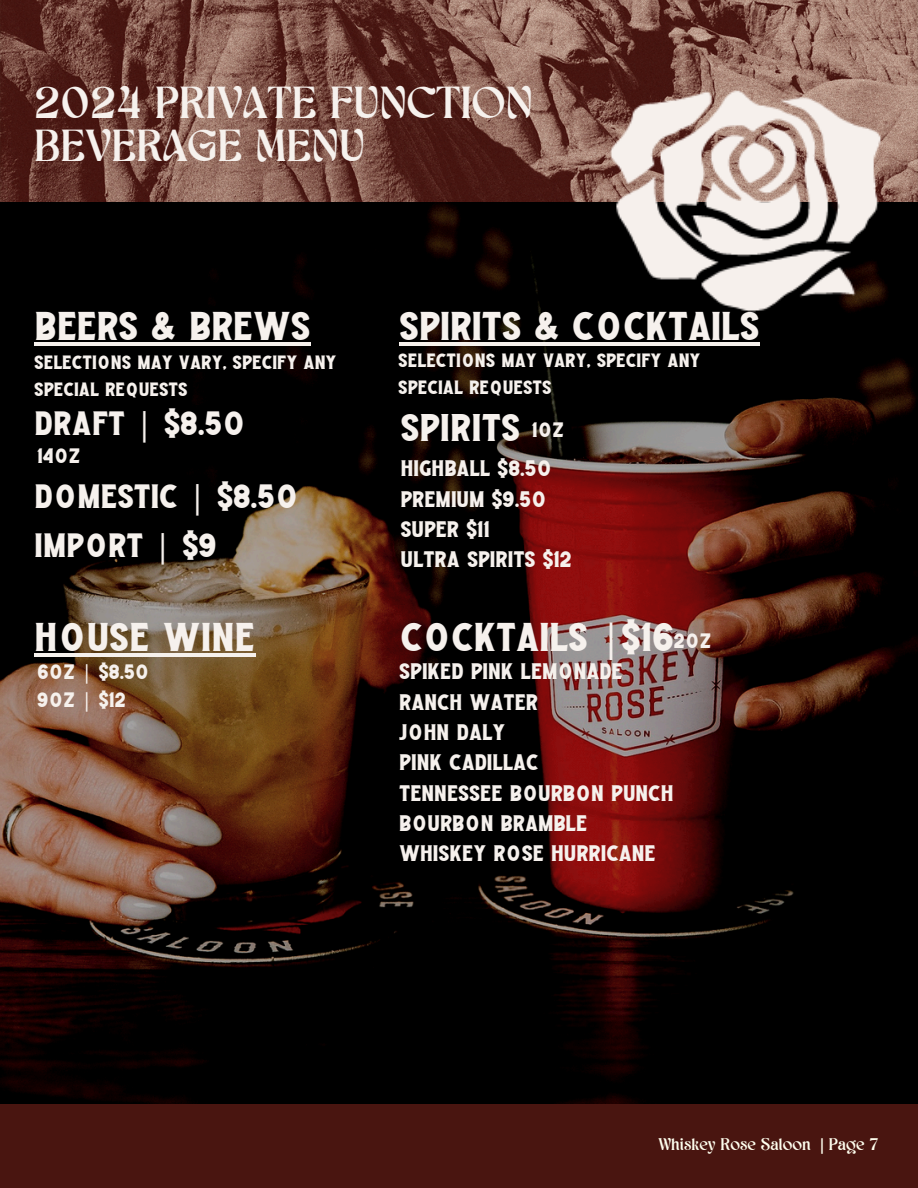
<style>
.page{position:relative;width:918px;height:1188px;background:#fff}
.page>*{position:absolute;margin:0;border:0;box-sizing:border-box;transform-origin:0 0}
.t1{font:45px/42.8px "Gerova";color:#f6f1ed}
.t2{font:37.5px "Ironhead Serif 01";color:#f6f1ed}
.t3{font:36px "Ironhead Serif 01";color:#f6f1ed}
.t4{font:31.5px "Ironhead Serif 01";color:#f6f1ed}
.t5{font:21px/30.3px "Ironhead Serif 01";color:#f6f1ed}
.t6{font:19.5px/28.2px "Ironhead Serif 01";color:#f6f1ed}
.t7{font:18px/27px "Ironhead Serif 01";color:#f6f1ed}
.t8{font:16.95px "Gerova";color:#ffffef}
.s1{font-family:"Noto Sans"}
</style>
<div class="page">
<img style="left:0;top:201px;width:918px;height:903px">
<div style="left:0;top:1104px;width:918px;height:84px;background:#491510"></div>
<img style="left:0;top:0;width:918px;height:201px">
<img style="left:601px;top:45px;width:317px;height:313px">
<hr style="left:34px;top:653px;width:221px;height:3px;background:#f6f1ed">
<hr style="left:34px;top:343px;width:277px;height:3px;background:#f6f1ed">
<hr style="left:399px;top:343px;width:361px;height:3px;background:#f6f1ed">
<p class="t1" style="left:34px;top:84px;width:500px">2024 PRIVATE FUNCTION<br>BEVERAGE MENU</p>
<h6 class="t2" style="left:34px;top:312px;width:278px">BEERS &amp; BREWS</h6>
<h3 class="t2" style="left:399px;top:312px;width:362px">SPIRITS &amp; COCKTAILS</h3>
<h6 class="t7" style="left:398px;top:349px;width:304px">SELECTIONS MAY VARY, SPECIFY ANY<br>SPECIAL REQUESTS</h6>
<h6 class="t6" style="left:532px;top:418px;width:34px">1OZ</h6>
<p class="t7" style="left:34px;top:351px;width:304px">SELECTIONS MAY VARY, SPECIFY ANY<br>SPECIAL REQUESTS</p>
<p class="t4" style="left:34px;top:411px;width:213px">DRAFT <span class="s1">|</span> $8.50</p>
<h6 class="t3" style="left:400px;top:414px;width:121px">SPIRITS</h6>
<h5 class="t5" style="left:400px;top:456px;width:173px">HIGHBALL $8.50<br>PREMIUM $9.50<br>SUPER $11<br>ULTRA SPIRITS $12</h5>
<h6 class="t6" style="left:37px;top:444px;width:45px">14OZ</h6>
<h1 class="t4" style="left:34px;top:484px;width:266px">DOMESTIC <span class="s1">|</span> $8.50</h1>
<h3 class="t4" style="left:34px;top:533px;width:184px">IMPORT <span class="s1">|</span> $9</h3>
<h4 class="t2" style="left:34px;top:623px;width:223px">HOUSE WINE</h4>
<h2 class="t6" style="left:37px;top:660px;width:114px">6OZ <span class="s1">|</span> $8.50<br>9OZ <span class="s1">|</span> $12</h2>
<h5 class="t2" style="left:400px;top:623px;width:275px">COCKTAILS <span class="s1">|</span>$16</h5>
<h2 class="t5" style="left:399px;top:659px;width:276px">SPIKED PINK LEMONADE<br>RANCH WATER<br>JOHN DALY<br>PINK CADILLAC<br>TENNESSEE BOURBON PUNCH<br>BOURBON BRAMBLE<br>WHISKEY ROSE HURRICANE</h2>
<h6 class="t6" style="left:674px;top:629px;width:39px">2OZ</h6>
<p class="t8" style="left:621px;top:1132px;width:176px">Company Name | Page x</p>
<h3 class="t8" style="left:658px;top:1136px;width:222px">Whiskey Rose Saloon | Page 7</h3>
</div>
